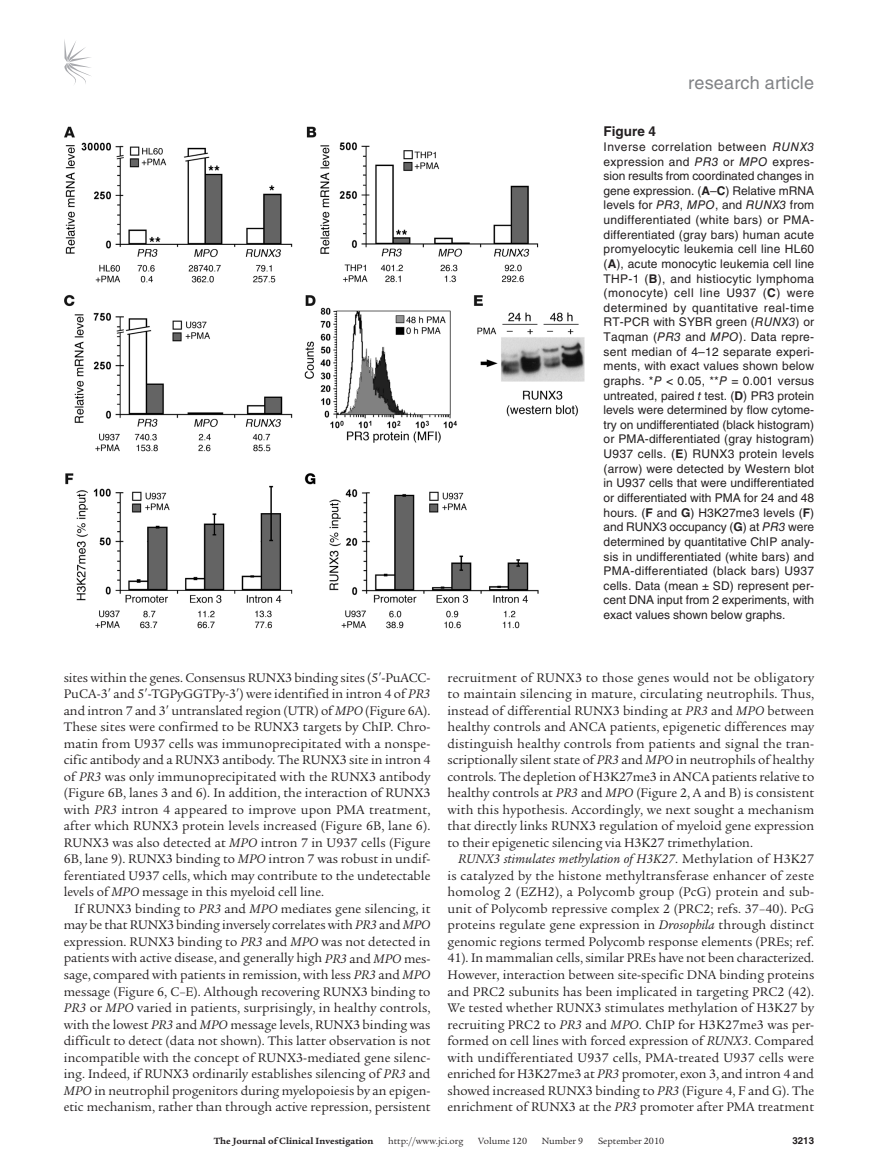
<style>
.page{position:relative;width:878px;height:1174px;background:#fff}
.page>*{position:absolute;margin:0;border:0;box-sizing:border-box;transform-origin:0 0}
.t1{font:18px "Helvetica LT Std";letter-spacing:.01em;color:#808285}
.t2{font:13.5px/16.5px "Legacy Serif Std";color:#231f20;text-align:justify}
.t3{font:700 13.5px "Helvetica LT Std";color:#231f20}
.t4{font:12px/14.7px "Helvetica LT Std";color:#231f20;text-align:justify}
.t5{font:9.75px "Legacy Serif Std";color:#231f20}
.t6{font:700 9.75px "Legacy Serif Std";color:#231f20}
.t7{font:700 9.75px "Helvetica LT Std";color:#231f20}
.s1{font-style:italic}
.s2{font-weight:700}
</style>
<div class="page">
<svg style="left:64px;top:39px;width:27px;height:45px"></svg>
<img style="left:64px;top:126px;width:521px;height:503px">
<h1 class="t1" style="left:688px;top:72px;width:127px">research article</h1>
<p class="t3" style="left:603px;top:123px;width:54px">Figure 4</p>
<p class="t4" style="left:603px;top:139px;width:212px">Inverse correlation between <span class="s1">RUNX3 </span>expression and <span class="s1">PR3</span> or <span class="s1">MPO</span> expres&shy;sion results from coordinated changes in gene expression. (<span class="s2">A</span>–<span class="s2">C</span>) Relative mRNA levels for <span class="s1">PR3</span>, <span class="s1">MPO</span>, and <span class="s1">RUNX3</span> from undifferentiated (white bars) or PMA&shy;differentiated (gray bars) human acute promyelocytic leukemia cell line HL60 (<span class="s2">A</span>), acute monocytic leukemia cell line THP-1 (<span class="s2">B</span>), and histiocytic lymphoma (monocyte) cell line U937 (<span class="s2">C</span>) were determined by quantitative real-time RT-PCR with SYBR green (<span class="s1">RUNX3</span>) or Taqman (<span class="s1">PR3</span> and <span class="s1">MPO</span>). Data repre&shy;sent median of 4–12 separate experi&shy;ments, with exact values shown below graphs. *<span class="s1">P &lt;</span> 0.05, **<span class="s1">P =</span> 0.001 versus untreated, paired <span class="s1">t</span> test. (<span class="s2">D</span>) PR3 protein levels were determined by flow cytome&shy;try on undifferentiated (black histogram) or PMA-differentiated (gray histogram)<br>U937 cells. (<span class="s2">E</span>) RUNX3 protein levels (arrow) were detected by Western blot in U937 cells that were undifferentiated or differentiated with PMA for 24 and 48 hours. (<span class="s2">F</span> and <span class="s2">G</span>) H3K27me3 levels (<span class="s2">F</span>) and RUNX3 occupancy (<span class="s2">G</span>) at <span class="s1">PR3</span> were determined by quantitative ChIP analy&shy;sis in undifferentiated (white bars) and PMA-differentiated (black bars) U937 cells. Data (mean ± SD) represent per&shy;cent DNA input from 2 experiments, with exact values shown below graphs.</p>
<p class="t2" style="left:64px;top:669px;width:368px">sites within the genes. Consensus RUNX3 binding sites (5 -PuACC-PuCA-3 and 5 -TGPyGGTPy-3 ) were identified in intron 4 of <span class="s1">PR3 </span>and intron 7 and 3 untranslated region (UTR) of <span class="s1">MPO</span> (Figure 6A).<br>These sites were confirmed to be RUNX3 targets by ChIP. Chro&shy;matin from U937 cells was immunoprecipitated with a nonspe&shy;cific antibody and a RUNX3 antibody. The RUNX3 site in intron 4 of <span class="s1">PR3</span> was only immunoprecipitated with the RUNX3 antibody (Figure 6B, lanes 3 and 6). In addition, the interaction of RUNX3 with <span class="s1">PR3</span> intron 4 appeared to improve upon PMA treatment, after which RUNX3 protein levels increased (Figure 6B, lane 6).<br>RUNX3 was also detected at <span class="s1">MPO</span> intron 7 in U937 cells (Figure 6B, lane 9). RUNX3 binding to <span class="s1">MPO</span> intron 7 was robust in undif&shy;ferentiated U937 cells, which may contribute to the undetectable levels of <span class="s1">MPO</span> message in this myeloid cell line.</p>
<p class="t2" style="left:64px;top:900px;width:368px;text-indent:11px">If RUNX3 binding to <span class="s1">PR3</span> and <span class="s1">MPO</span> mediates gene silencing, it may be that RUNX3 binding inversely correlates with <span class="s1">PR3</span> and <span class="s1">MPO </span>expression. RUNX3 binding to <span class="s1">PR3</span> and <span class="s1">MPO</span> was not detected in patients with active disease, and generally high <span class="s1">PR3</span> and <span class="s1">MPO</span> mes&shy;sage, compared with patients in remission, with less <span class="s1">PR3</span> and <span class="s1">MPO </span>message (Figure 6, C–E). Although recovering RUNX3 binding to <span class="s1">PR3</span> or <span class="s1">MPO</span> varied in patients, surprisingly, in healthy controls, with the lowest <span class="s1">PR3</span> and <span class="s1">MPO</span> message levels, RUNX3 binding was difficult to detect (data not shown). This latter observation is not incompatible with the concept of RUNX3-mediated gene silenc&shy;ing. Indeed, if RUNX3 ordinarily establishes silencing of <span class="s1">PR3</span> and <span class="s1">MPO</span> in neutrophil progenitors during myelopoiesis by an epigen&shy;etic mechanism, rather than through active repression, persistent</p>
<p class="t2" style="left:447px;top:669px;width:368px">recruitment of RUNX3 to those genes would not be obligatory to maintain silencing in mature, circulating neutrophils. Thus, instead of differential RUNX3 binding at <span class="s1">PR3</span> and <span class="s1">MPO</span> between healthy controls and ANCA patients, epigenetic differences may distinguish healthy controls from patients and signal the tran&shy;scriptionally silent state of <span class="s1">PR3</span> and <span class="s1">MPO</span> in neutrophils of healthy controls. The depletion of H3K27me3 in ANCA patients relative to healthy controls at <span class="s1">PR3</span> and <span class="s1">MPO</span> (Figure 2, A and B) is consistent with this hypothesis. Accordingly, we next sought a mechanism that directly links RUNX3 regulation of myeloid gene expression to their epigenetic silencing via H3K27 trimethylation.</p>
<p class="t2" style="left:447px;top:851px;width:368px;text-indent:11px"><span class="s1">RUNX3 stimulates methylation of H3K27</span>. Methylation of H3K27 is catalyzed by the histone methyltransferase enhancer of zeste homolog 2 (EZH2), a Polycomb group (PcG) protein and sub&shy;unit of Polycomb repressive complex 2 (PRC2; refs. 37–40). PcG proteins regulate gene expression in <span class="s1">Drosophila</span> through distinct genomic regions termed Polycomb response elements (PREs; ref.<br>41). In mammalian cells, similar PREs have not been characterized.<br>However, interaction between site-specific DNA binding proteins and PRC2 subunits has been implicated in targeting PRC2 (42).<br>We tested whether RUNX3 stimulates methylation of H3K27 by recruiting PRC2 to <span class="s1">PR3</span> and <span class="s1">MPO</span>. ChIP for H3K27me3 was per&shy;formed on cell lines with forced expression of <span class="s1">RUNX3</span>. Compared with undifferentiated U937 cells, PMA-treated U937 cells were enriched for H3K27me3 at <span class="s1">PR3</span> promoter, exon 3, and intron 4 and showed increased RUNX3 binding to <span class="s1">PR3</span> (Figure 4, F and G). The enrichment of RUNX3 at the <span class="s1">PR3</span> promoter after PMA treatment</p>
<p class="t6" style="left:214px;top:1135px;width:161px">The Journal of Clinical Investigation</p>
<p class="t5" style="left:388px;top:1135px;width:77px">http://www.jci.org</p>
<p class="t5" style="left:478px;top:1135px;width:50px">Volume 120</p>
<p class="t5" style="left:541px;top:1135px;width:43px">Number 9</p>
<p class="t5" style="left:598px;top:1135px;width:68px">September 2010</p>
<p class="t7" style="left:792px;top:1134px;width:23px">3213</p>
</div>
